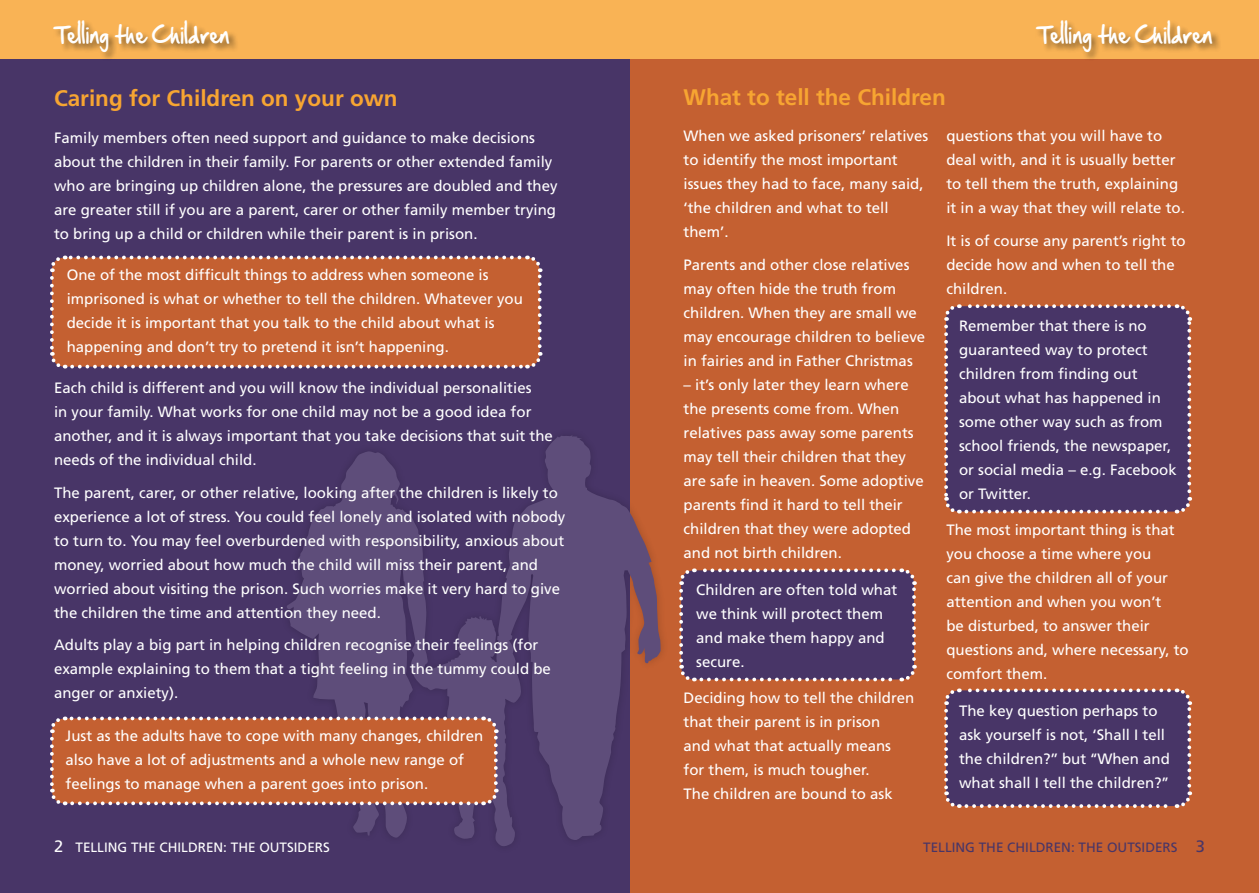
<style>
.page{position:relative;width:1259px;height:893px;background:#fff}
.page>*{position:absolute;margin:0;border:0;box-sizing:border-box;transform-origin:0 0}
.t1{font:700 22.5px "Frutiger";color:#f7a532}
.t2{font:21px "Hand Of Sean";letter-spacing:.025em;color:#fff;scale:.9 1}
.t3{font:15px/24px "Frutiger";color:#fff}
.t4{font:13.5px "Frutiger";color:#fff}
.t5{font:13.5px "Frutiger";color:#483567}
.s1{font-size:16.5px}
</style>
<div class="page">
<div style="left:629px;top:0;width:630px;height:893px;background:#c46031"></div>
<div style="left:0;top:0;width:629px;height:893px;background:#483567"></div>
<div style="left:52px;top:257px;width:488px;height:110px;background:#c46031;border-radius:13px"></div>
<svg style="left:50px;top:278px;width:16px;height:91px"></svg>
<svg style="left:72px;top:352px;width:471px;height:17px"></svg>
<svg style="left:526px;top:255px;width:17px;height:91px"></svg>
<svg style="left:50px;top:255px;width:469px;height:17px"></svg>
<div style="left:279px;top:428px;width:389px;height:426px;background:#000;opacity:.17"></div>
<svg style="left:285px;top:435px;width:376px;height:412px"></svg>
<div style="left:52px;top:718px;width:444px;height:85px;background:#c46031;border-radius:13px"></div>
<svg style="left:50px;top:739px;width:16px;height:67px"></svg>
<svg style="left:72px;top:789px;width:428px;height:18px"></svg>
<svg style="left:482px;top:714px;width:17px;height:69px"></svg>
<svg style="left:50px;top:715px;width:425px;height:18px"></svg>
<div style="left:681px;top:570px;width:233px;height:109px;background:#483567;border-radius:13px"></div>
<svg style="left:679px;top:591px;width:16px;height:91px"></svg>
<svg style="left:701px;top:665px;width:216px;height:17px"></svg>
<svg style="left:900px;top:568px;width:17px;height:91px"></svg>
<svg style="left:679px;top:568px;width:215px;height:17px"></svg>
<svg style="left:944px;top:304px;width:249px;height:210px;background:#503b68"></svg>
<svg style="left:944px;top:688px;width:249px;height:120px;background:#533d69"></svg>
<div style="left:0;top:0;width:1259px;height:58px;background:#f9b355"></div>
<div style="left:1035px;top:19px;width:186px;height:43px;background:#000;opacity:.44"></div>
<div style="left:53px;top:19px;width:186px;height:43px;background:#000;opacity:.44"></div>
<h2 class="t2" style="left:54px;top:16px;width:196px">Telling the Children</h2>
<h2 class="t2" style="left:1037px;top:16px;width:196px">Telling the Children</h2>
<h1 class="t1" style="left:54px;top:85px;width:345px">Caring for Children on your own</h1>
<p class="t3" style="left:54px;top:126px;width:505px">Family members often need support and guidance to make decisions about the children in their family. For parents or other extended family who are bringing up children alone, the pressures are doubled and they are greater still if you are a parent, carer or other family member trying to bring up a child or children while their parent is in prison.</p>
<p class="t3" style="left:67px;top:263px;width:457px">One of the most difficult things to address when someone is imprisoned is what or whether to tell the children. Whatever you decide it is important that you talk to the child about what is happening and don’t try to pretend it isn’t happening.</p>
<p class="t3" style="left:54px;top:376px;width:500px">Each child is different and you will know the individual personalities<br>in your family. What works for one child may not be a good idea for another, and it is always important that you take decisions that suit the needs of the individual child.</p>
<p class="t3" style="left:54px;top:481px;width:513px">The parent, carer, or other relative, looking after the children is likely to experience a lot of stress. You could feel lonely and isolated with nobody to turn to. You may feel overburdened with responsibility, anxious about money, worried about how much the child will miss their parent, and worried about visiting the prison. Such worries make it very hard to give the children the time and attention they need.</p>
<p class="t3" style="left:54px;top:633px;width:498px">Adults play a big part in helping children recognise their feelings (for example explaining to them that a tight feeling in the tummy could be anger or anxiety).</p>
<h1 class="t1" style="left:683px;top:84px;width:264px">What to tell the Children</h1>
<p class="t3" style="left:683px;top:124px;width:246px">When we asked prisoners’ relatives to identify the most important issues they had to face, many said, ‘the children and what to tell them’.</p>
<p class="t3" style="left:683px;top:253px;width:243px">Parents and other close relatives may often hide the truth from children. When they are small we may encourage children to believe in fairies and in Father Christmas</p>
<p class="t3" style="left:683px;top:373px;width:242px">– it’s only later they learn where the presents come from. When relatives pass away some parents may tell their children that they are safe in heaven. Some adoptive parents find it hard to tell their children that they were adopted and not birth children.</p>
<p class="t3" style="left:696px;top:577px;width:202px">Children are often told what we think will protect them and make them happy and secure.</p>
<p class="t3" style="left:683px;top:686px;width:232px">Deciding how to tell the children that their parent is in prison<br>and what that actually means for them, is much tougher.<br>The children are bound to ask</p>
<p class="t3" style="left:946px;top:124px;width:240px">questions that you will have to deal with, and it is usually better to tell them the truth, explaining it in a way that they will relate to.</p>
<p class="t3" style="left:946px;top:229px;width:241px">It is of course any parent’s right to decide how and when to tell the children.</p>
<p class="t3" style="left:959px;top:313px;width:219px">Remember that there is no guaranteed way to protect children from finding out about what has happened in some other way such as from school friends, the newspaper, or social media – e.g. Facebook or Twitter.</p>
<p class="t3" style="left:946px;top:518px;width:244px">The most important thing is that you choose a time where you<br>can give the children all of your attention and when you won’t<br>be disturbed, to answer their questions and, where necessary, to comfort them.</p>
<p class="t3" style="left:959px;top:699px;width:212px">The key question perhaps to ask yourself is not, ‘Shall I tell the children?’’ but ‘‘When and what shall I tell the children?’’</p>
<p class="t3" style="left:66px;top:723px;width:419px">Just as the adults have to cope with many changes, children also have a lot of adjustments and a whole new range of feelings to manage when a parent goes into prison.</p>
<p class="t4" style="left:54px;top:840px;width:277px"><span class="s1">2</span> TELLING THE CHILDREN: THE OUTSIDERS</p>
<p class="t5" style="left:923px;top:840px;width:283px">TELLING THE CHILDREN: THE OUTSIDERS <span class="s1">3</span></p>
</div>
